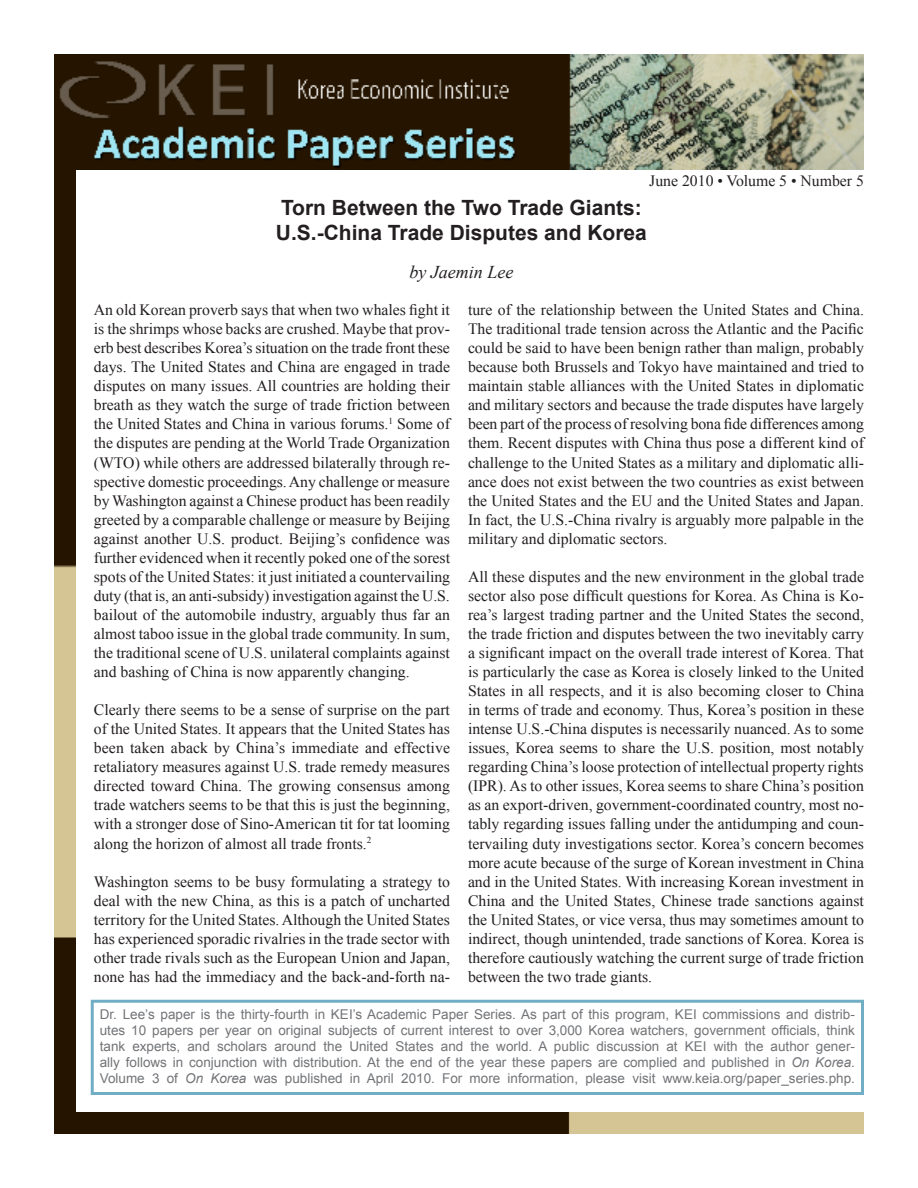
<style>
.page{position:relative;width:918px;height:1188px;background:#fff}
.page>*{position:absolute;margin:0;border:0;box-sizing:border-box;transform-origin:0 0}
.t1{font:700 21px/25.2px "Arial";color:#231f20}
.Author_Name{font:italic 18px "Times New Roman";color:#231f20}
.Body_text{font:15.75px/19px "Times New Roman";color:#231f20;text-align:justify}
.t2{font:13.5px/16.2px "Arial";color:#727477;text-align:justify}
.s1{font-style:italic}
</style>
<div class="page">
<div style="left:91px;top:1000px;width:773px;height:95px;border:3px solid #71adc4"></div>
<img style="left:76px;top:1112px;width:788px;height:22px">
<img style="left:54px;top:170px;width:22px;height:964px">
<img style="left:54px;top:54px;width:810px;height:116px">
<p class="Body_text" style="left:649px;top:171px;width:216px">June 2010 • Volume 5 • Number 5</p>
<p class="t1" style="left:276px;top:195px;width:373px">Torn Between the Two Trade Giants:<br>U.S.-China Trade Disputes and Korea</p>
<p class="Author_Name" style="left:409px;top:259px;width:105px">by Jaemin Lee</p>
<p class="Body_text" style="left:94px;top:300px;width:358px">An old Korean proverb says that when two whales fight it is the shrimps whose backs are crushed. Maybe that prov&shy;erb best describes Korea’s situation on the trade front these days. The United States and China are engaged in trade disputes on many issues. All countries are holding their breath as they watch the surge of trade friction between the United States and China in various forums.<sup>1</sup> Some of the disputes are pending at the World Trade Organization (WTO) while others are addressed bilaterally through re&shy;spective domestic proceedings. Any challenge or measure by Washington against a Chinese product has been readily greeted by a comparable challenge or measure by Beijing against another U.S. product. Beijing’s confidence was further evidenced when it recently poked one of the sorest spots of the United States: it just initiated a countervailing duty (that is, an anti-subsidy) investigation against the U.S. bailout of the automobile industry, arguably thus far an almost taboo issue in the global trade community. In sum, the traditional scene of U.S. unilateral complaints against and bashing of China is now apparently changing.</p>
<p class="Body_text" style="left:94px;top:700px;width:358px">Clearly there seems to be a sense of surprise on the part of the United States. It appears that the United States has been taken aback by China’s immediate and effective retaliatory measures against U.S. trade remedy measures directed toward China. The growing consensus among trade watchers seems to be that this is just the beginning, with a stronger dose of Sino-American tit for tat looming along the horizon of almost all trade fronts.<sup>2</sup></p>
<p class="Body_text" style="left:94px;top:872px;width:358px">Washington seems to be busy formulating a strategy to deal with the new China, as this is a patch of uncharted territory for the United States. Although the United States has experienced sporadic rivalries in the trade sector with other trade rivals such as the European Union and Japan, none has had the immediacy and the back-and-forth na-</p>
<p class="Body_text" style="left:468px;top:300px;width:398px">ture of the relationship between the United States and China.<br>The traditional trade tension across the Atlantic and the Pacific could be said to have been benign rather than malign, probably because both Brussels and Tokyo have maintained and tried to maintain stable alliances with the United States in diplomatic and military sectors and because the trade disputes have largely been part of the process of resolving bona fide differences among them. Recent disputes with China thus pose a different kind of challenge to the United States as a military and diplomatic alli&shy;ance does not exist between the two countries as exist between the United States and the EU and the United States and Japan.<br>In fact, the U.S.-China rivalry is arguably more palpable in the military and diplomatic sectors.</p>
<p class="Body_text" style="left:468px;top:567px;width:398px">All these disputes and the new environment in the global trade sector also pose difficult questions for Korea. As China is Ko&shy;rea’s largest trading partner and the United States the second, the trade friction and disputes between the two inevitably carry a significant impact on the overall trade interest of Korea. That is particularly the case as Korea is closely linked to the United States in all respects, and it is also becoming closer to China in terms of trade and economy. Thus, Korea’s position in these intense U.S.-China disputes is necessarily nuanced. As to some issues, Korea seems to share the U.S. position, most notably regarding China’s loose protection of intellectual property rights (IPR). As to other issues, Korea seems to share China’s position as an export-driven, government-coordinated country, most no&shy;tably regarding issues falling under the antidumping and coun&shy;tervailing duty investigations sector. Korea’s concern becomes more acute because of the surge of Korean investment in China and in the United States. With increasing Korean investment in China and the United States, Chinese trade sanctions against the United States, or vice versa, thus may sometimes amount to indirect, though unintended, trade sanctions of Korea. Korea is therefore cautiously watching the current surge of trade friction between the two trade giants.</p>
<p class="t2" style="left:100px;top:1006px;width:757px">Dr. Lee’s paper is the thirty-fourth in KEI’s Academic Paper Series. As part of this program, KEI commissions and distrib&shy;utes 10 papers per year on original subjects of current interest to over 3,000 Korea watchers, government officials, think tank experts, and scholars around the United States and the world. A public discussion at KEI with the author gener&shy;ally follows in conjunction with distribution. At the end of the year these papers are complied and published in <span class="s1">On Korea</span>.<br>Volume 3 of <span class="s1">On Korea</span> was published in April 2010. For more information, please visit www.keia.org/paper_series.php.</p>
</div>
